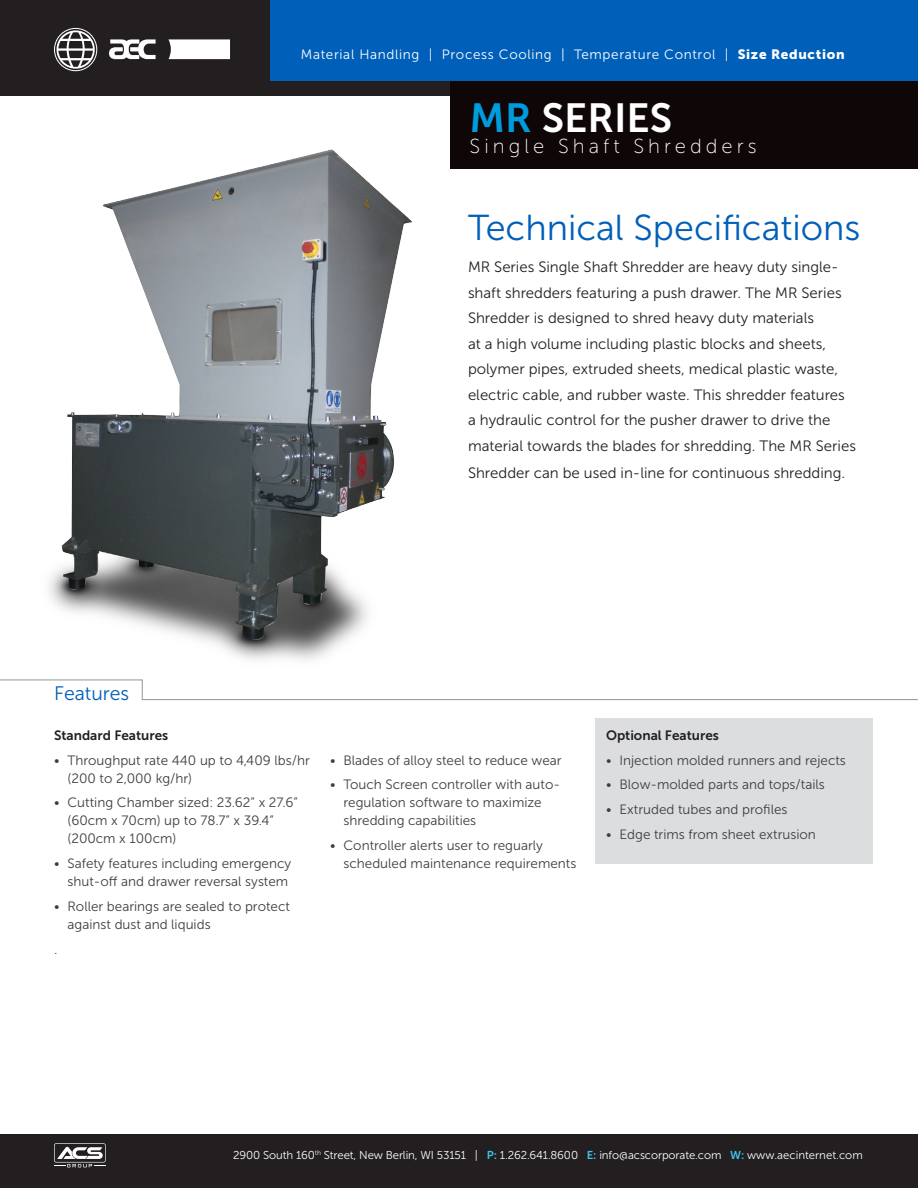
<style>
.page{position:relative;width:918px;height:1188px;background:#fff}
.page>*{position:absolute;margin:0;border:0;box-sizing:border-box;transform-origin:0 0}
.t1{font:40.5px "Museo Sans 700";color:#fff}
.page-text-featured-p{font:36px "Museo Sans 300";color:#005fb9}
.t2{font:20.25px "Museo Sans 100";letter-spacing:.2em;color:#fff}
.page-text-featured-p-2{font:19.5px "Museo Sans 300";color:#005fb9}
.page-text-featured-p-3{font:15px/25.5px "Museo Sans 300";color:#231f20}
.page-text-8{font:13.5px/18px "Museo Sans 300";color:#3e3e3f}
.Top-capabiliities{font:13.5px "Museo Sans 300";letter-spacing:.05em;color:#fff}
.page-text-8-2{font:13.5px "Museo Sans 700";color:#231f20}
.t3{font:11.4px "Museo Sans 300";letter-spacing:-.01em;color:#fff}
.s1{font-family:"Museo Sans 900"}
.s2{color:#009bde}
.s3{font-family:"Museo Sans 700";color:#3fc1e9}
</style>
<div class="page">
<div style="left:596px;top:719px;width:277px;height:145px;background:#dcdddf"></div>
<svg style="left:0;top:679px;width:918px;height:21px"></svg>
<img style="left:49px;top:149px;width:363px;height:511px">
<div style="left:0;top:0;width:918px;height:95px;background:#231f20"></div>
<div style="left:450px;top:0;width:468px;height:168px;background:#0e0607"></div>
<div style="left:270px;top:0;width:648px;height:81px;background:#005fb9"></div>
<svg style="left:168px;top:39px;width:62px;height:20px"></svg>
<svg style="left:54px;top:28px;width:43px;height:43px"></svg>
<svg style="left:109px;top:39px;width:47px;height:20px"></svg>
<div style="left:0;top:1134px;width:918px;height:54px;background:#231f20"></div>
<svg style="left:54px;top:1143px;width:52px;height:24px"></svg>
<p class="Top-capabiliities" style="left:301px;top:47px;width:545px">Material Handling | Process Cooling | Temperature Control | <span class="s1">Size Reduction</span></p>
<p class="t1" style="left:470px;top:95px;width:204px"><span class="s2">MR</span> SERIES</p>
<p class="t2" style="left:470px;top:135px;width:288px">Single Shaft Shredders</p>
<p class="page-text-featured-p" style="left:468px;top:208px;width:394px">Technical Specifications</p>
<p class="page-text-featured-p-3" style="left:468px;top:254px;width:390px">MR Series Single Shaft Shredder are heavy duty single&shy;shaft shredders featuring a push drawer. The MR Series Shredder is designed to shred heavy duty materials<br>at a high volume including plastic blocks and sheets, polymer pipes, extruded sheets, medical plastic waste, electric cable, and rubber waste. This shredder features a hydraulic control for the pusher drawer to drive the material towards the blades for shredding. The MR Series</p>
<p class="page-text-featured-p-3" style="left:468px;top:460px;width:379px">Shredder can be used in-line for continuous shredding.</p>
<p class="page-text-featured-p-2" style="left:54px;top:683px;width:77px">Features</p>
<p class="page-text-8-2" style="left:54px;top:728px;width:116px">Standard Features</p>
<p class="page-text-8" style="left:68px;top:751px;width:244px;text-indent:-14px">• Throughput rate 440 up to 4,409 lbs/hr (200 to 2,000 kg/hr)</p>
<p class="page-text-8" style="left:68px;top:794px;width:232px;text-indent:-14px">• Cutting Chamber sized: 23.62” x 27.6” (60cm x 70cm) up to 78.7” x 39.4” (200cm x 100cm)</p>
<p class="page-text-8" style="left:54px;top:855px;width:239px;text-align:right">• Safety features including emergency shut-off and drawer reversal system</p>
<p class="page-text-8" style="left:68px;top:897px;width:224px;text-indent:-14px">• Roller bearings are sealed to protect against dust and liquids</p>
<p class="page-text-8" style="left:54px;top:940px;width:5px">.</p>
<p class="page-text-8" style="left:330px;top:751px;width:233px">• Blades of alloy steel to reduce wear</p>
<p class="page-text-8" style="left:344px;top:776px;width:218px;text-indent:-14px">• Touch Screen controller with auto&shy;regulation software to maximize shredding capabilities</p>
<p class="page-text-8" style="left:344px;top:837px;width:234px;text-indent:-14px">• Controller alerts user to reguarly scheduled maintenance requirements</p>
<p class="page-text-8-2" style="left:606px;top:728px;width:114px">Optional Features</p>
<p class="page-text-8" style="left:606px;top:751px;width:241px">• Injection molded runners and rejects</p>
<p class="page-text-8" style="left:606px;top:776px;width:220px">• Blow-molded parts and tops/tails</p>
<p class="page-text-8" style="left:606px;top:801px;width:183px">• Extruded tubes and profiles</p>
<p class="page-text-8" style="left:606px;top:825px;width:211px">• Edge trims from sheet extrusion</p>
<p class="t3" style="left:233px;top:1148px;width:631px">2900 South 160<sup>th</sup> Street, New Berlin, WI 53151 | <span class="s3">P:</span> 1.262.641.8600 <span class="s3">E:</span> info@acscorporate.com <span class="s3">W:</span> www.aecinternet.com</p>
</div>
